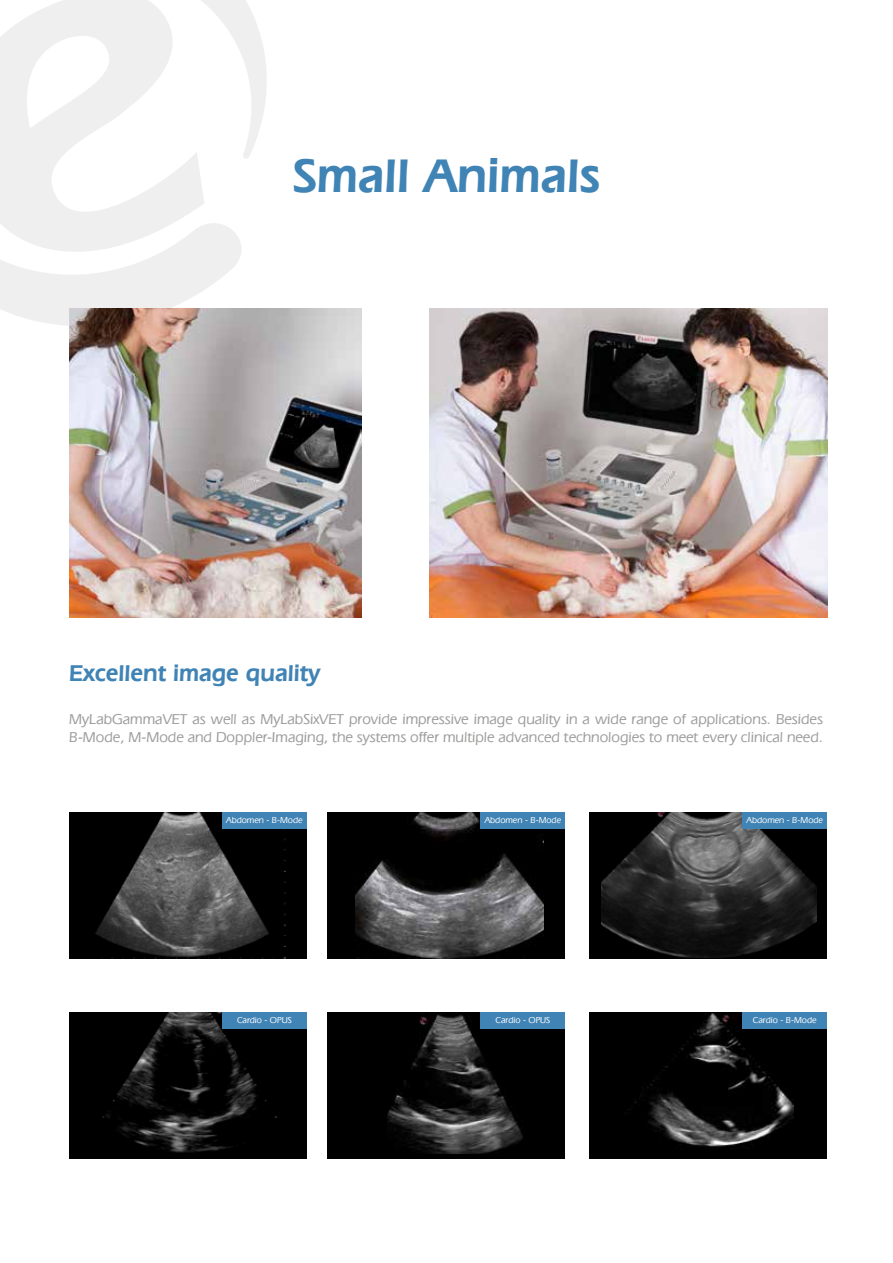
<style>
.page{position:relative;width:893px;height:1263px;background:#fff}
.page>*{position:absolute;margin:0;border:0;box-sizing:border-box;transform-origin:0 0}
.t1{font:600 49.5px "Eras IT Cby BT";color:#4083b5}
.t2{font:600 24px "Eras IT Cby BT";color:#4083b5}
.t3{font:500 15px/18px "Eras IT Cby BT";color:#9d9d9c}
.t4{font:500 9px "Eras IT Cby BT";color:#fff}
</style>
<div class="page">
<div style="left:590px;top:812px;width:237px;height:147px;background:#000"></div>
<div style="left:328px;top:812px;width:237px;height:147px;background:#000"></div>
<div style="left:69px;top:812px;width:238px;height:147px;background:#000"></div>
<div style="left:69px;top:1012px;width:238px;height:147px;background:#000"></div>
<div style="left:328px;top:1012px;width:237px;height:147px;background:#000"></div>
<div style="left:590px;top:1012px;width:237px;height:147px;background:#000"></div>
<img style="left:602px;top:812px;width:214px;height:146px">
<img style="left:634px;top:1013px;width:159px;height:134px">
<img style="left:102px;top:1012px;width:175px;height:141px">
<img style="left:95px;top:812px;width:190px;height:146px">
<img style="left:387px;top:1012px;width:136px;height:142px">
<img style="left:356px;top:812px;width:187px;height:146px">
<svg style="left:0;top:0;width:286px;height:326px;fill:#f4f4f4"></svg>
<img style="left:429px;top:309px;width:398px;height:308px">
<img style="left:69px;top:309px;width:292px;height:308px">
<div style="left:222px;top:812px;width:85px;height:17px;background:#4083b5"></div>
<div style="left:222px;top:1012px;width:85px;height:17px;background:#4083b5"></div>
<div style="left:481px;top:1012px;width:84px;height:17px;background:#4083b5"></div>
<div style="left:742px;top:1012px;width:85px;height:17px;background:#4083b5"></div>
<div style="left:481px;top:812px;width:84px;height:17px;background:#4083b5"></div>
<div style="left:742px;top:812px;width:85px;height:17px;background:#4083b5"></div>
<h1 class="t1" style="left:293px;top:145px;width:309px">Small Animals</h1>
<h2 class="t2" style="left:69px;top:658px;width:252px">Excellent image quality</h2>
<p class="t3" style="left:69px;top:710px;width:755px">MyLabGammaVET as well as MyLabSixVET provide impressive image quality in a wide range of applications. Besides<br>B-Mode, M-Mode and Doppler-Imaging, the systems offer multiple advanced technologies to meet every clinical need.</p>
<p class="t4" style="left:226px;top:815px;width:78px">Abdomen - B-Mode</p>
<p class="t4" style="left:485px;top:815px;width:78px">Abdomen - B-Mode</p>
<p class="t4" style="left:747px;top:815px;width:78px">Abdomen - B-Mode</p>
<p class="t4" style="left:237px;top:1015px;width:56px">Cardio - OPUS</p>
<p class="t4" style="left:496px;top:1015px;width:56px">Cardio - OPUS</p>
<p class="t4" style="left:753px;top:1015px;width:65px">Cardio - B-Mode</p>
</div>
